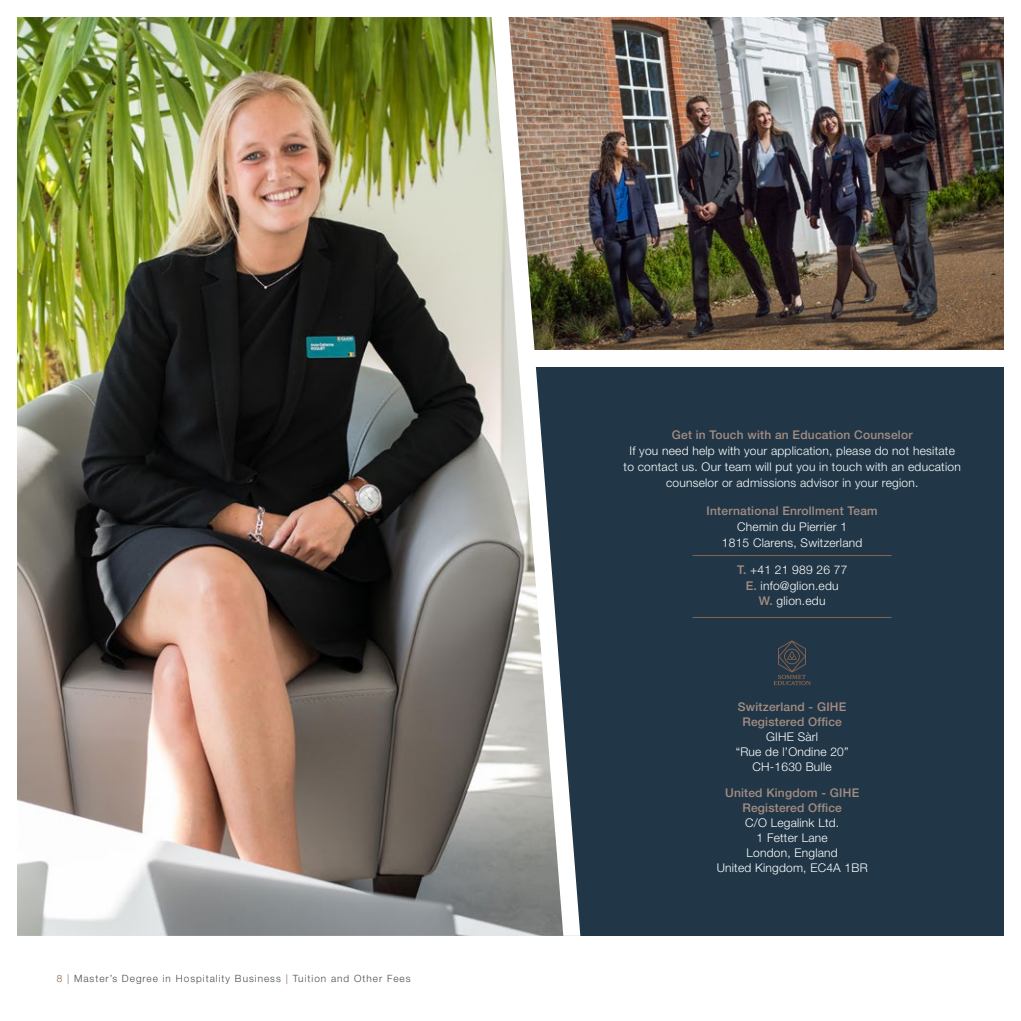
<style>
.page{position:relative;width:1021px;height:1021px;background:#fff}
.page>*{position:absolute;margin:0;border:0;box-sizing:border-box;transform-origin:0 0}
.t1{font:300 12px/15px "Helvetica Neue LT Pro";letter-spacing:.02em;color:#fff;text-align:center}
.t2{font:500 12px/15px "Helvetica Neue LT Pro";letter-spacing:.02em;color:#a58d82;text-align:center}
.t3{font:300 10px "Helvetica Neue LT Pro";letter-spacing:.1em;color:#4a4a49}
.s1{color:#8b634b}
.s2{font-weight:500;color:#a58d82}
</style>
<div class="page">
<img style="left:580px;top:17px;width:423px;height:333px">
<div style="left:420px;top:367px;width:583px;height:568px;background:#213747"></div>
<svg style="left:563px;top:17px;width:17px;height:918px"></svg>
<img style="left:17px;top:17px;width:546px;height:918px">
<hr style="left:692px;top:555px;width:199px;height:1px;background:#8b634b">
<hr style="left:692px;top:617px;width:199px;height:1px;background:#8b634b">
<svg style="left:774px;top:640px;width:36px;height:45px"></svg>
<p class="t3" style="left:57px;top:972px;width:355px"><span class="s1">8 |</span> Master’s Degree in Hospitality Business <span class="s1">|</span> Tuition and Other Fees</p>
<p class="t2" style="left:671px;top:427px;width:242px">Get in Touch with an Education Counselor</p>
<p class="t1" style="left:623px;top:443px;width:339px;line-height:16px">If you need help with your application, please do not hesitate to contact us. Our team will put you in touch with an education counselor or admissions advisor in your region.</p>
<p class="t2" style="left:706px;top:503px;width:172px">International Enrollment Team</p>
<p class="t1" style="left:722px;top:518px;width:142px;line-height:16px">Chemin du Pierrier 1<br>1815 Clarens, Switzerland</p>
<p class="t1" style="left:737px;top:562px;width:112px"><span class="s2">T.</span> +41 21 989 26 77<br><span class="s2">E.</span> info@glion.edu<br><span class="s2">W.</span> glion.edu</p>
<p class="t2" style="left:738px;top:698px;width:110px">Switzerland - GIHE<br>Registered Office</p>
<p class="t1" style="left:735px;top:728px;width:114px">GIHE Sàrl<br>“Rue de l’Ondine 20”<br>CH-1630 Bulle</p>
<p class="t2" style="left:725px;top:785px;width:136px">United Kingdom - GIHE<br>Registered Office</p>
<p class="t1" style="left:716px;top:815px;width:153px">C/O Legalink Ltd.<br>1 Fetter Lane<br>London, England<br>United Kingdom, EC4A 1BR</p>
</div>
